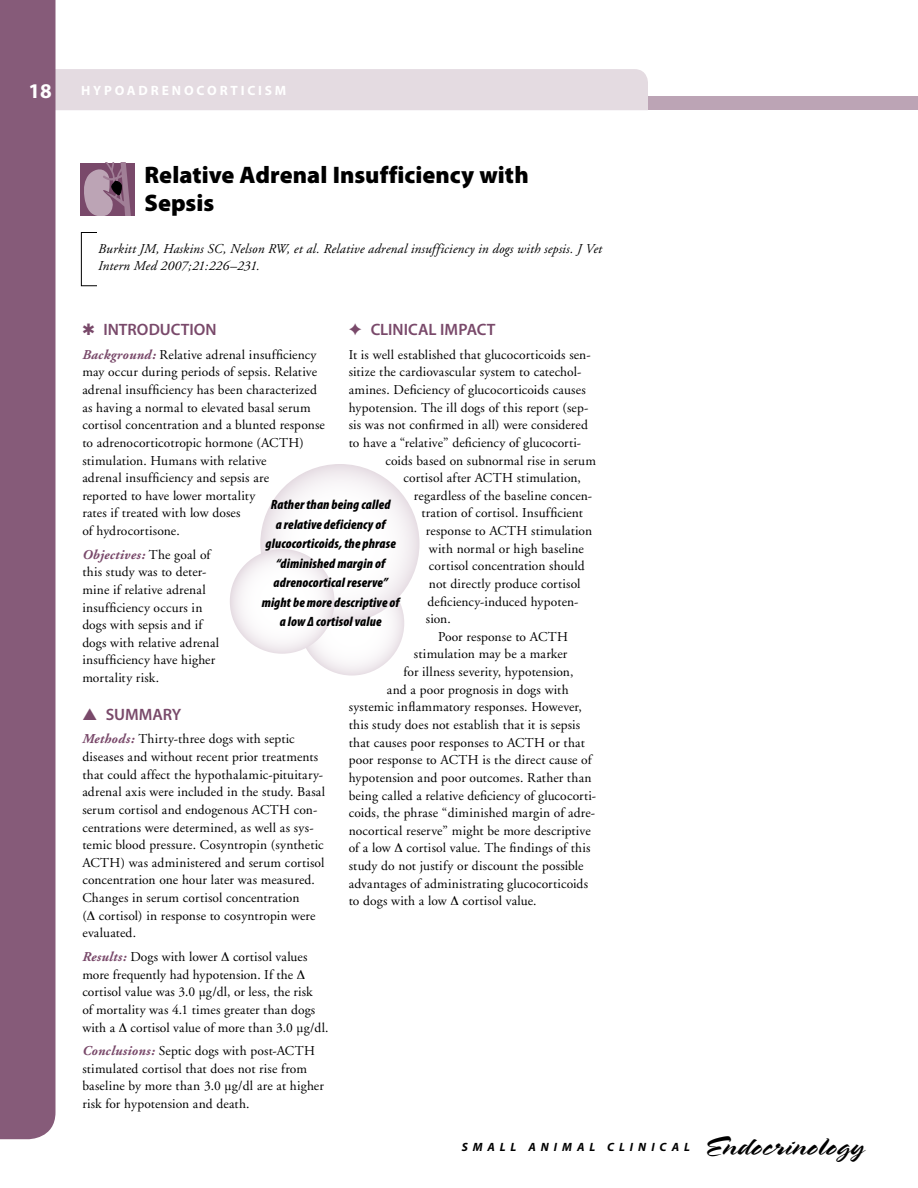
<style>
.page{position:relative;width:918px;height:1188px;background:#fff}
.page>*{position:absolute;margin:0;border:0;box-sizing:border-box;transform-origin:0 0}
.t1{font:27px "Spring LP";color:#000;scale:1.2 1}
.t2{font:900 24px/28.8px "Myriad Pro";color:#000}
.t3{font:700 21px "Myriad Pro";color:#fff}
.t4{font:600 16.5px "Myriad Pro";color:#79496a}
.t5{font:13.5px/17.7px "Adobe Garamond";letter-spacing:.01em;color:#000}
.t6{font:italic 900 condensed 13.5px/19.5px "Myriad Pro";letter-spacing:.01em;color:#000;text-align:center}
.t7{font:italic 13.5px/16.2px "Adobe Garamond";letter-spacing:.01em;color:#000}
.t8{font:700 13.5px "Myriad Pro";letter-spacing:.215em;color:#fff}
.t9{font:italic 700 12px "Myriad Pro";letter-spacing:.41em;color:#000}
.s1{font-weight:700;font-style:italic;color:#79496a}
</style>
<div class="page">
<div style="left:56px;top:69px;width:592px;height:41px;background:#e4dbe1"></div>
<div style="left:648px;top:97px;width:270px;height:13px;background:#bca4b5"></div>
<div style="left:0;top:0;width:56px;height:1139px;background:#865b79"></div>
<hr style="left:917px;top:0;width:1px;height:103px;background:#79496a">
<div style="left:81px;top:163px;width:54px;height:53px;background:#79496a"></div>
<svg style="left:84px;top:162px;width:47px;height:54px"></svg>
<svg style="left:300px;top:571px;width:104px;height:105px"></svg>
<svg style="left:260px;top:464px;width:160px;height:159px"></svg>
<svg style="left:230px;top:549px;width:104px;height:105px"></svg>
<div style="left:81px;top:232px;width:34px;height:54px;border:1px solid #000"></div>
<div style="left:97px;top:230px;width:28px;height:78px;background:#fff"></div>
<h3 class="t3" style="left:29px;top:77px;width:25px">18</h3>
<p class="t8" style="left:81px;top:81px;width:12px">HYPOA</p>
<p class="t8" style="left:139px;top:81px;width:35px">DRENO</p>
<p class="t8" style="left:197px;top:81px;width:91px">CORTI CIS M</p>
<h2 class="t2" style="left:145px;top:160px;width:386px">Relative Adrenal Insufficiency with<br>Sepsis</h2>
<p class="t7" style="left:98px;top:242px;width:505px">Burkitt JM, Haskins SC, Nelson RW, et al. Relative adrenal insufficiency in dogs with sepsis. J Vet<br>Intern Med 2007;21:226–231.</p>
<p class="t4" style="left:349px;top:319px;width:148px">✦ CLINICAL IMPACT</p>
<p class="t5" style="left:349px;top:346px;width:243px">It is well established that glucocorticoids sen-</p>
<p class="t5" style="left:349px;top:364px;width:234px">sitize the cardiovascular system to catechol-</p>
<p class="t5" style="left:349px;top:381px;width:239px">amines. Deficiency of glucocorticoids causes</p>
<p class="t5" style="left:349px;top:399px;width:241px">hypotension. The ill dogs of this report (sep-</p>
<p class="t5" style="left:349px;top:416px;width:241px">sis was not confirmed in all) were considered</p>
<p class="t5" style="left:349px;top:434px;width:234px">to have a “relative” deficiency of glucocorti-</p>
<p class="t5" style="left:385px;top:452px;width:212px">coids based on subnormal rise in serum</p>
<p class="t5" style="left:403px;top:469px;width:179px">cortisol after ACTH stimulation,</p>
<p class="t5" style="left:414px;top:487px;width:180px">regardless of the baseline concen-</p>
<p class="t5" style="left:421px;top:505px;width:163px">tration of cortisol. Insufficient</p>
<p class="t5" style="left:426px;top:522px;width:168px">response to ACTH stimulation</p>
<p class="t5" style="left:429px;top:540px;width:156px">with normal or high baseline</p>
<p class="t5" style="left:429px;top:558px;width:157px">cortisol concentration should</p>
<p class="t5" style="left:429px;top:575px;width:153px">not directly produce cortisol</p>
<p class="t5" style="left:427px;top:593px;width:153px">deficiency-induced hypoten-</p>
<p class="t5" style="left:426px;top:610px;width:26px">sion.</p>
<p class="t5" style="left:438px;top:628px;width:132px">Poor response to ACTH</p>
<p class="t5" style="left:414px;top:646px;width:155px">stimulation may be a marker</p>
<p class="t5" style="left:403px;top:663px;width:171px">for illness severity, hypotension,</p>
<p class="t5" style="left:387px;top:681px;width:183px">and a poor prognosis in dogs with</p>
<p class="t5" style="left:349px;top:699px;width:235px">systemic inflammatory responses. However,</p>
<p class="t5" style="left:349px;top:716px;width:233px">this study does not establish that it is sepsis</p>
<p class="t5" style="left:349px;top:734px;width:238px">that causes poor responses to ACTH or that</p>
<p class="t5" style="left:349px;top:751px;width:244px">poor response to ACTH is the direct cause of</p>
<p class="t5" style="left:349px;top:769px;width:244px">hypotension and poor outcomes. Rather than</p>
<p class="t5" style="left:349px;top:787px;width:249px">being called a relative deficiency of glucocorti-</p>
<p class="t5" style="left:349px;top:804px;width:248px">coids, the phrase “diminished margin of adre-</p>
<p class="t5" style="left:349px;top:822px;width:243px">nocortical reserve” might be more descriptive</p>
<p class="t5" style="left:349px;top:840px;width:243px">of a low cortisol value. The findings of this</p>
<p class="t5" style="left:349px;top:857px;width:236px">study do not justify or discount the possible</p>
<p class="t5" style="left:349px;top:875px;width:241px">advantages of administrating glucocorticoids</p>
<p class="t5" style="left:349px;top:893px;width:189px">to dogs with a low cortisol value.</p>
<p class="t4" style="left:82px;top:319px;width:136px">✱ INTRODUCTION</p>
<p class="t5" style="left:82px;top:346px;width:244px"><span class="s1">Background:</span> Relative adrenal insufficiency may occur during periods of sepsis. Relative adrenal insufficiency has been characterized as having a normal to elevated basal serum cortisol concentration and a blunted response to adrenocorticotropic hormone (ACTH) stimulation. Humans with relative<br>adrenal insufficiency and sepsis are<br>reported to have lower mortality<br>rates if treated with low doses<br>of hydrocortisone.</p>
<p class="t5" style="left:82px;top:546px;width:138px"><span class="s1">Objectives:</span> The goal of this study was to deter&shy;mine if relative adrenal insufficiency occurs in dogs with sepsis and if dogs with relative adrenal insufficiency have higher mortality risk.</p>
<p class="t4" style="left:82px;top:704px;width:101px">▲ SUMMARY</p>
<p class="t5" style="left:82px;top:731px;width:244px"><span class="s1">Methods:</span> Thirty-three dogs with septic diseases and without recent prior treatments that could affect the hypothalamic-pituitary&shy;adrenal axis were included in the study. Basal serum cortisol and endogenous ACTH con&shy;centrations were determined, as well as sys&shy;temic blood pressure. Cosyntropin (synthetic ACTH) was administered and serum cortisol concentration one hour later was measured.<br>Changes in serum cortisol concentration<br>( cortisol) in response to cosyntropin were evaluated.</p>
<p class="t5" style="left:82px;top:948px;width:248px"><span class="s1">Results:</span> Dogs with lower cortisol values more frequently had hypotension. If the cortisol value was 3.0 μg/dl, or less, the risk<br>of mortality was 4.1 times greater than dogs with a cortisol value of more than 3.0 μg/dl.</p>
<p class="t5" style="left:82px;top:1042px;width:243px"><span class="s1">Conclusions:</span> Septic dogs with post-ACTH stimulated cortisol that does not rise from baseline by more than 3.0 μg/dl are at higher risk for hypotension and death.</p>
<p class="t6" style="left:262px;top:496px;width:139px">Rather than being called<br>a relative deficiency of glucocorticoids, the phrase “diminished margin of adrenocortical reserve” might be more descriptive of a low Δ cortisol value</p>
<p class="t9" style="left:462px;top:1140px;width:230px">SMALL ANIMAL CLINIC AL</p>
<h1 class="t1" style="left:703px;top:1131px;width:136px">Endocrinology</h1>
</div>
